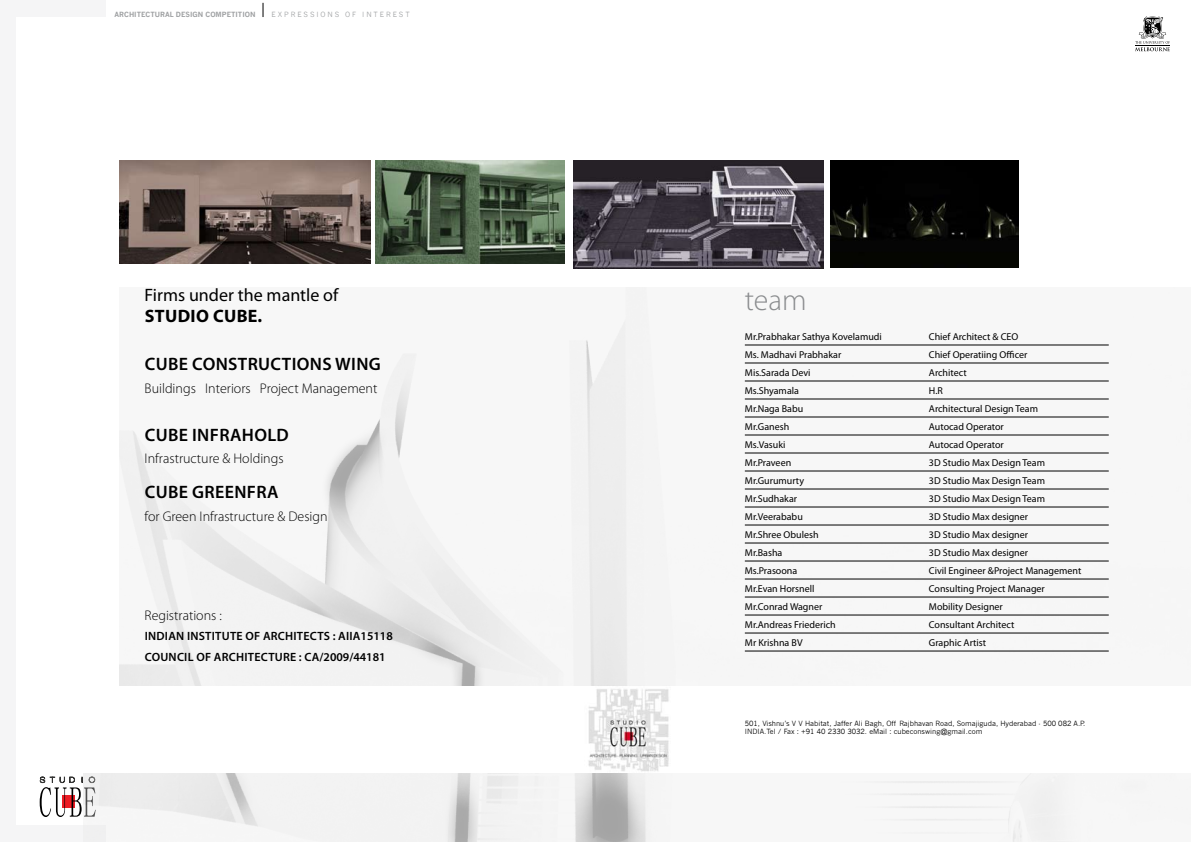
<style>
.page{position:relative;width:1191px;height:842px;background:#fff}
.page>*{position:absolute;margin:0;border:0;box-sizing:border-box;transform-origin:0 0}
.t1{font:300 30px "Myriad Pro";color:#8a8c8e}
.t2{font:600 18px "Myriad Pro";letter-spacing:.02em;color:#000}
.t3{font:18px "Myriad Pro";color:#000}
.t4{font:700 18px "Myriad Pro";letter-spacing:.02em;color:#000}
.t5{font:300 14px "Myriad Pro";color:#000}
.t6{font:600 12px/20.1px "Myriad Pro";letter-spacing:.02em;color:#000}
.t7{font:10px "Myriad Pro";color:#000}
.t8{font:7px/8.4px "News Gothic";color:#000}
.t9{font:700 7px "News Gothic";color:#9d9fa1}
.t10{font:7px "News Gothic";letter-spacing:.27em;color:#9d9fa1}
</style>
<div class="page">
<img style="left:584px;top:689px;width:85px;height:85px">
<img style="left:119px;top:287px;width:990px;height:398px">
<hr style="left:745px;top:345px;width:363px;height:1px;background:#000">
<hr style="left:745px;top:363px;width:363px;height:1px;background:#000">
<hr style="left:745px;top:381px;width:363px;height:1px;background:#000">
<hr style="left:745px;top:399px;width:363px;height:1px;background:#000">
<hr style="left:745px;top:417px;width:363px;height:1px;background:#000">
<hr style="left:745px;top:435px;width:363px;height:1px;background:#000">
<hr style="left:745px;top:453px;width:363px;height:1px;background:#000">
<hr style="left:745px;top:471px;width:363px;height:1px;background:#000">
<hr style="left:745px;top:489px;width:363px;height:1px;background:#000">
<hr style="left:745px;top:507px;width:363px;height:1px;background:#000">
<hr style="left:745px;top:525px;width:363px;height:1px;background:#000">
<hr style="left:745px;top:543px;width:363px;height:1px;background:#000">
<hr style="left:745px;top:561px;width:363px;height:1px;background:#000">
<hr style="left:745px;top:579px;width:363px;height:1px;background:#000">
<hr style="left:745px;top:597px;width:363px;height:1px;background:#000">
<hr style="left:745px;top:615px;width:363px;height:1px;background:#000">
<hr style="left:745px;top:633px;width:363px;height:1px;background:#000">
<hr style="left:745px;top:651px;width:363px;height:1px;background:#000">
<div style="left:0;top:0;width:106px;height:842px;background:#f5f5f6"></div>
<div style="left:17px;top:17px;width:102px;height:808px;background:#fff"></div>
<svg style="left:263px;top:3px;width:1px;height:14px"></svg>
<svg style="left:40px;top:777px;width:43px;height:40px"></svg>
<svg style="left:1135px;top:16px;width:34px;height:35px"></svg>
<img style="left:83px;top:774px;width:1063px;height:68px">
<img style="left:830px;top:160px;width:188px;height:108px">
<img style="left:574px;top:160px;width:249px;height:108px">
<img style="left:375px;top:161px;width:189px;height:103px">
<img style="left:119px;top:161px;width:252px;height:103px">
<p class="t9" style="left:115px;top:10px;width:142px">ARCHITECTURAL DESIGN COMPETITION</p>
<p class="t10" style="left:271px;top:10px;width:140px">EXPRESSIONS OF INTEREST</p>
<h2 class="t3" style="left:145px;top:284px;width:195px">Firms under the mantle of</h2>
<h2 class="t4" style="left:145px;top:305px;width:119px">STUDIO CUBE.</h2>
<h2 class="t2" style="left:145px;top:353px;width:237px">CUBE CONSTRUCTIONS WING</h2>
<h3 class="t5" style="left:145px;top:380px;width:234px">Buildings Interiors Project Management</h3>
<h2 class="t2" style="left:145px;top:423px;width:146px">CUBE INFRAHOLD</h2>
<h3 class="t5" style="left:145px;top:450px;width:140px">Infrastructure &amp; Holdings</h3>
<h2 class="t2" style="left:145px;top:481px;width:135px">CUBE GREENFRA</h2>
<h3 class="t5" style="left:145px;top:507px;width:184px">for Green Infrastructure &amp; Design</h3>
<h3 class="t5" style="left:145px;top:607px;width:79px">Registrations :</h3>
<p class="t6" style="left:145px;top:626px;width:249px">INDIAN INSTITUTE OF ARCHITECTS : AIIA15118<br>COUNCIL OF ARCHITECTURE : CA/2009/44181</p>
<h1 class="t1" style="left:745px;top:282px;width:63px">team</h1>
<p class="t7" style="left:745px;top:330px;width:138px">Mr.Prabhakar Sathya Kovelamudi</p>
<p class="t7" style="left:929px;top:330px;width:91px">Chief Architect &amp; CEO</p>
<p class="t7" style="left:745px;top:348px;width:98px">Ms. Madhavi Prabhakar</p>
<p class="t7" style="left:929px;top:348px;width:100px">Chief Operatiing Officer</p>
<p class="t7" style="left:745px;top:366px;width:67px">Mis.Sarada Devi</p>
<p class="t7" style="left:929px;top:366px;width:39px">Architect</p>
<p class="t7" style="left:745px;top:384px;width:56px">Ms.Shyamala</p>
<p class="t7" style="left:929px;top:384px;width:15px">H.R</p>
<p class="t7" style="left:745px;top:402px;width:60px">Mr.Naga Babu</p>
<p class="t7" style="left:929px;top:402px;width:111px">Architectural Design Team</p>
<p class="t7" style="left:745px;top:420px;width:46px">Mr.Ganesh</p>
<p class="t7" style="left:929px;top:420px;width:76px">Autocad Operator</p>
<p class="t7" style="left:745px;top:438px;width:42px">Ms.Vasuki</p>
<p class="t7" style="left:929px;top:438px;width:76px">Autocad Operator</p>
<p class="t7" style="left:745px;top:456px;width:48px">Mr.Praveen</p>
<p class="t7" style="left:929px;top:456px;width:118px">3D Studio Max Design Team</p>
<p class="t7" style="left:745px;top:474px;width:61px">Mr.Gurumurty</p>
<p class="t7" style="left:929px;top:474px;width:118px">3D Studio Max Design Team</p>
<p class="t7" style="left:745px;top:492px;width:54px">Mr.Sudhakar</p>
<p class="t7" style="left:929px;top:492px;width:118px">3D Studio Max Design Team</p>
<p class="t7" style="left:745px;top:510px;width:59px">Mr.Veerababu</p>
<p class="t7" style="left:929px;top:510px;width:101px">3D Studio Max designer</p>
<p class="t7" style="left:745px;top:528px;width:75px">Mr.Shree Obulesh</p>
<p class="t7" style="left:929px;top:528px;width:101px">3D Studio Max designer</p>
<p class="t7" style="left:745px;top:546px;width:39px">Mr.Basha</p>
<p class="t7" style="left:929px;top:546px;width:101px">3D Studio Max designer</p>
<p class="t7" style="left:745px;top:564px;width:54px">Ms.Prasoona</p>
<p class="t7" style="left:929px;top:564px;width:154px">Civil Engineer &amp;Project Management</p>
<p class="t7" style="left:745px;top:582px;width:71px">Mr.Evan Horsnell</p>
<p class="t7" style="left:929px;top:582px;width:117px">Consulting Project Manager</p>
<p class="t7" style="left:745px;top:600px;width:79px">Mr.Conrad Wagner</p>
<p class="t7" style="left:929px;top:600px;width:75px">Mobility Designer</p>
<p class="t7" style="left:745px;top:618px;width:92px">Mr.Andreas Friederich</p>
<p class="t7" style="left:929px;top:618px;width:87px">Consultant Architect</p>
<p class="t7" style="left:745px;top:636px;width:59px">Mr Krishna BV</p>
<p class="t7" style="left:929px;top:636px;width:59px">Graphic Artist</p>
<p class="t8" style="left:745px;top:719px;width:342px">501, Vishnu’s V V Habitat, Jaffer Ali Bagh, Off Rajbhavan Road, Somajiguda, Hyderabad - 500 082 A.P.<br>INDIA.Tel / Fax : +91 40 2330 3032. eMail : cubeconswing@gmail.com</p>
</div>
